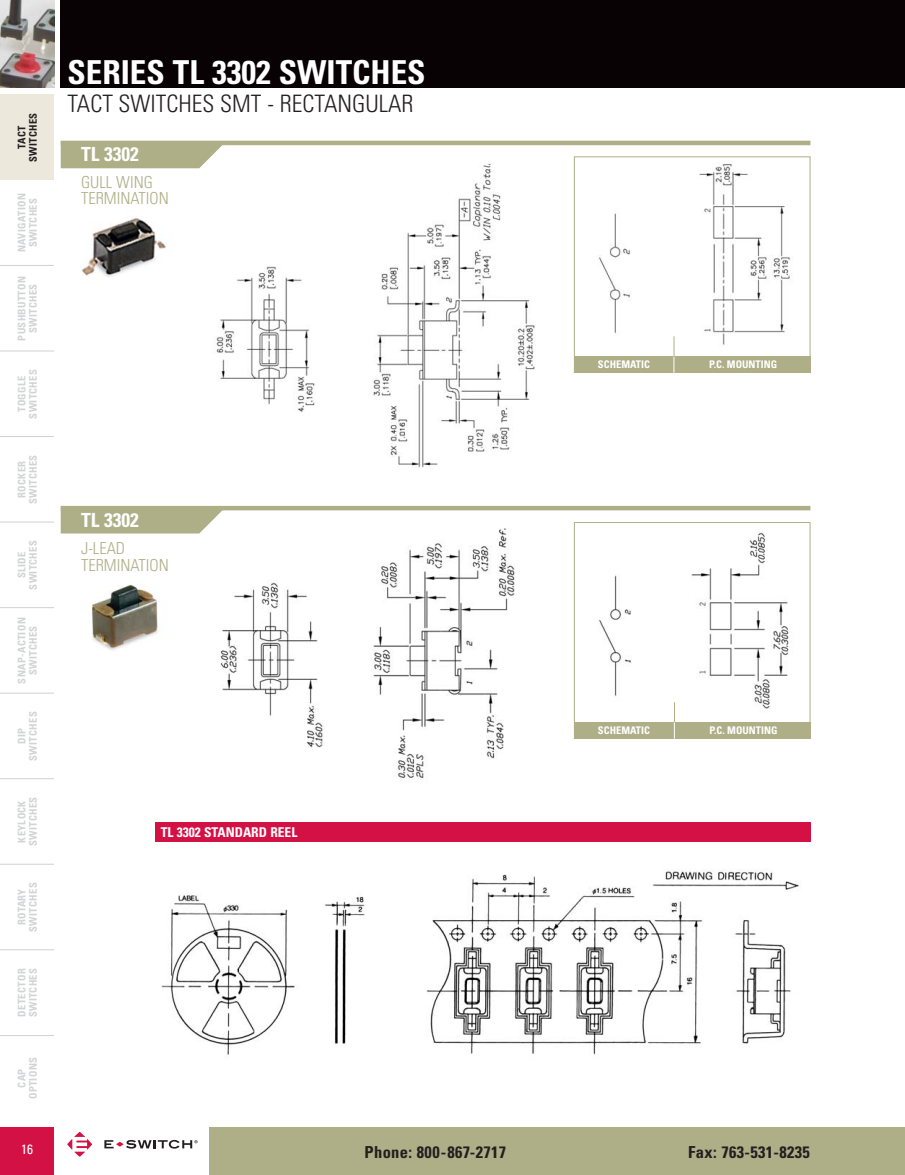
<style>
.page{position:relative;width:905px;height:1175px;background:#fff}
.page>*{position:absolute;margin:0;border:0;box-sizing:border-box;transform-origin:0 0}
.t1{font:700 condensed 33px "Univers";color:#fff}
.t2{font:300 condensed 24px "Univers";color:#231f20}
.t3{font:700 condensed 19.5px "Univers";color:#fff}
.t4{font:300 condensed 16.5px/16.5px "Univers";color:#aeaf87}
.t5{font:700 condensed 16.5px "Univers";letter-spacing:.02em;color:#231f20}
.t6{font:700 condensed 13.5px "Univers";color:#fff}
.t7{font:condensed 13.5px "Univers";color:#fff}
.t8{font:700 condensed 10.5px/11.2px "Univers";letter-spacing:.035em;color:#d1d3d4;text-align:center}
.t9{font:700 condensed 10.5px "Univers";color:#fff}
.t10{font:700 condensed 10.5px/11.2px "Univers";letter-spacing:.035em;color:#231f20;text-align:center}
</style>
<div class="page">
<div style="left:0;top:1127px;width:54px;height:47px;background:#d31145"></div>
<div style="left:209px;top:1127px;width:695px;height:47px;background:#aeaf87"></div>
<div style="left:61px;top:0;width:843px;height:88px;background:#090204"></div>
<img style="left:0;top:0;width:54px;height:88px">
<hr style="left:0;top:265px;width:54px;height:1px;background:#d1d3d4">
<hr style="left:0;top:350px;width:54px;height:1px;background:#d1d3d4">
<hr style="left:0;top:436px;width:54px;height:1px;background:#d1d3d4">
<hr style="left:0;top:521px;width:54px;height:1px;background:#d1d3d4">
<hr style="left:0;top:607px;width:54px;height:1px;background:#d1d3d4">
<hr style="left:0;top:692px;width:54px;height:1px;background:#d1d3d4">
<hr style="left:0;top:778px;width:54px;height:1px;background:#d1d3d4">
<hr style="left:0;top:863px;width:54px;height:1px;background:#d1d3d4">
<hr style="left:0;top:949px;width:54px;height:1px;background:#d1d3d4">
<hr style="left:0;top:1035px;width:54px;height:1px;background:#d1d3d4">
<div style="left:0;top:94px;width:54px;height:86px;background:#ece8db"></div>
<svg style="left:67px;top:1132px;width:25px;height:24px"></svg>
<svg style="left:104px;top:1139px;width:93px;height:9px"></svg>
<img style="left:215px;top:164px;width:320px;height:304px">
<img style="left:82px;top:218px;width:84px;height:59px">
<svg style="left:61px;top:145px;width:165px;height:23px;background:#b5b691"></svg>
<hr style="left:61px;top:141px;width:749px;height:4px;background:#aeaf87">
<img style="left:220px;top:528px;width:295px;height:251px">
<img style="left:91px;top:584px;width:67px;height:66px">
<svg style="left:61px;top:510px;width:165px;height:23px;background:#b5b691"></svg>
<hr style="left:61px;top:506px;width:749px;height:4px;background:#aeaf87">
<img style="left:576px;top:163px;width:232px;height:194px">
<div style="left:574px;top:156px;width:236px;height:216px;border:1px solid #aeaf87"></div>
<div style="left:574px;top:357px;width:236px;height:16px;background:#aeaf87"></div>
<svg style="left:673px;top:336px;width:1px;height:37px"></svg>
<img style="left:599px;top:532px;width:190px;height:177px">
<div style="left:574px;top:522px;width:236px;height:216px;border:1px solid #aeaf87"></div>
<div style="left:574px;top:722px;width:236px;height:17px;background:#aeaf87"></div>
<svg style="left:674px;top:702px;width:1px;height:36px"></svg>
<div style="left:155px;top:822px;width:655px;height:20px;background:#d31145"></div>
<img style="left:161px;top:870px;width:638px;height:185px">
<p class="t10" style="left:17px;top:162px;width:51px;rotate:-90deg">TACT<br>SWITCHES</p>
<p class="t8" style="left:17px;top:252px;width:60px;rotate:-90deg">NAVIGATION<br>SWITCHES</p>
<p class="t8" style="left:17px;top:341px;width:66px;rotate:-90deg">PUSHBUTTON<br>SWITCHES</p>
<p class="t8" style="left:17px;top:418px;width:51px;rotate:-90deg">TOGGLE<br>SWITCHES</p>
<p class="t8" style="left:17px;top:504px;width:51px;rotate:-90deg">ROCKER<br>SWITCHES</p>
<p class="t8" style="left:17px;top:589px;width:51px;rotate:-90deg">SLIDE<br>SWITCHES</p>
<p class="t8" style="left:17px;top:683px;width:68px;rotate:-90deg">SNAP-ACTION<br>SWITCHES</p>
<p class="t8" style="left:17px;top:760px;width:51px;rotate:-90deg">DIP<br>SWITCHES</p>
<p class="t8" style="left:17px;top:846px;width:51px;rotate:-90deg">KEYLOCK<br>SWITCHES</p>
<p class="t8" style="left:17px;top:931px;width:51px;rotate:-90deg">ROTARY<br>SWITCHES</p>
<p class="t8" style="left:17px;top:1017px;width:51px;text-align:left;rotate:-90deg">DETECTOR<br>SWITCHES</p>
<p class="t8" style="left:17px;top:1099px;width:43px;rotate:-90deg">CAP<br>OPTIONS</p>
<p class="t7" style="left:21px;top:1144px;width:13px">16</p>
<h1 class="t1" style="left:68px;top:60px;width:359px">SERIES TL 3302 SWITCHES</h1>
<h2 class="t2" style="left:67px;top:95px;width:347px">TACT SWITCHES SMT - RECTANGULAR</h2>
<h3 class="t3" style="left:81px;top:147px;width:59px">TL 3302</h3>
<h3 class="t4" style="left:81px;top:175px;width:89px">GULL WING<br>TERMINATION</h3>
<h3 class="t3" style="left:81px;top:512px;width:59px">TL 3302</h3>
<h3 class="t4" style="left:81px;top:542px;width:89px">J-LEAD<br>TERMINATION</h3>
<p class="t6" style="left:161px;top:827px;width:138px">TL 3302 STANDARD REEL</p>
<p class="t9" style="left:598px;top:361px;width:53px">SCHEMATIC</p>
<p class="t9" style="left:709px;top:361px;width:69px">P.C. MOUNTING</p>
<p class="t9" style="left:598px;top:726px;width:53px">SCHEMATIC</p>
<p class="t9" style="left:709px;top:726px;width:69px">P.C. MOUNTING</p>
<h3 class="t5" style="left:364px;top:1145px;width:143px">Phone: 800-867-2717</h3>
<h3 class="t5" style="left:688px;top:1145px;width:123px">Fax: 763-531-8235</h3>
</div>
